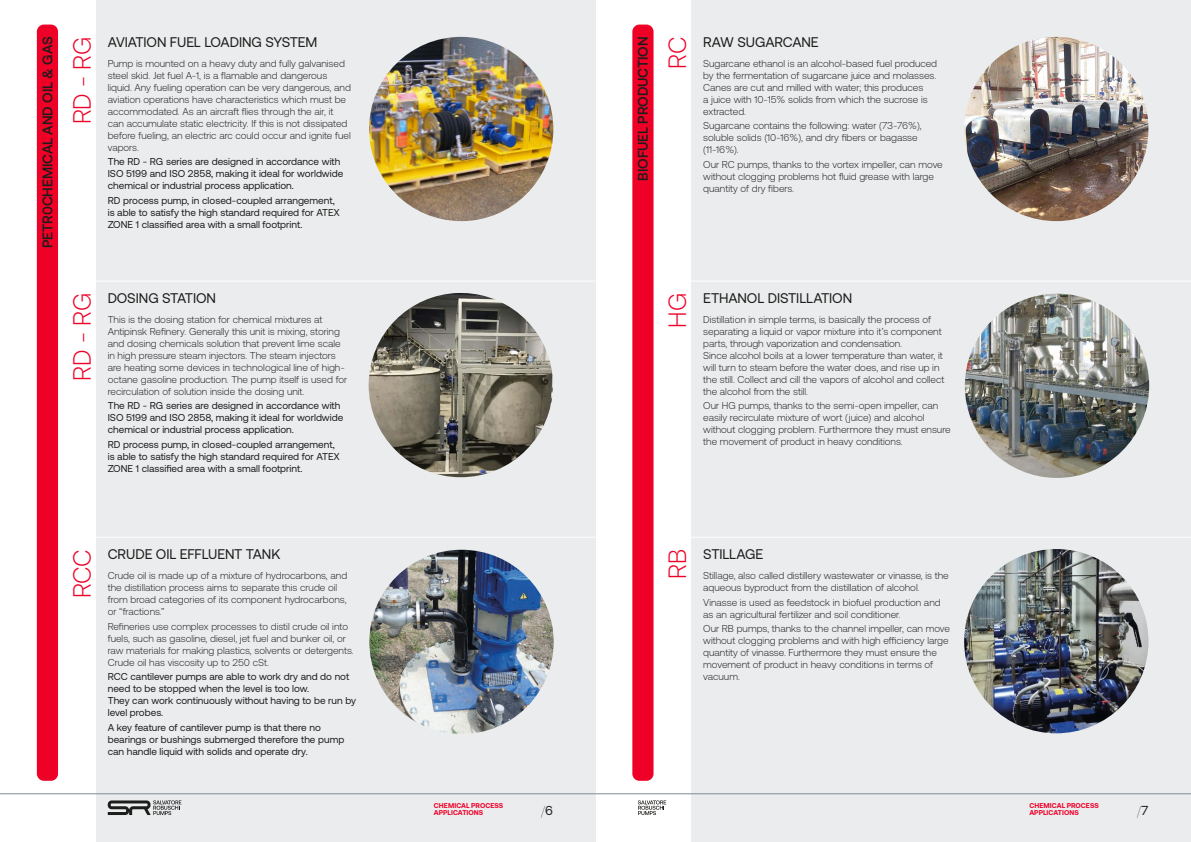
<style>
.page{position:relative;width:1191px;height:842px;background:#fff}
.page>*{position:absolute;margin:0;border:0;box-sizing:border-box;transform-origin:0 0}
.t1{font:300 25px "Aeonik";letter-spacing:-.02em;color:#ef0027}
.testo_inglese{font:14px "Aeonik";letter-spacing:-.01em;color:#1d1d1b}
.t2{font:500 14px "Aeonik";letter-spacing:-.01em;color:#1d1d1b}
.t3{font:100 13px "Aeonik";color:#1d1d1b}
.testo_inglese-2{font:300 10px/12px "Aeonik";color:#1d1d1b}
.testo_inglese-3{font:10px/12px "Aeonik";color:#1d1d1b}
.t4{font:700 7px/7px "Aeonik";letter-spacing:.01em;color:#ef0027}
.s1{font-weight:400}
</style>
<div class="page">
<div style="left:692px;top:0;width:499px;height:842px;background:#eaecee"></div>
<div style="left:96px;top:0;width:499px;height:842px;background:#eaecee"></div>
<hr style="left:638px;top:281px;width:553px;height:1px;background:#fff">
<hr style="left:28px;top:281px;width:567px;height:1px;background:#fff">
<hr style="left:638px;top:537px;width:553px;height:1px;background:#fff">
<hr style="left:28px;top:537px;width:567px;height:1px;background:#fff">
<img style="left:964px;top:294px;width:185px;height:184px;border-radius:92px">
<img style="left:964px;top:37px;width:184px;height:184px;border-radius:92px">
<div style="left:37px;top:25px;width:21px;height:756px;background:#ef0027"></div>
<svg style="left:632px;top:25px;width:21px;height:756px;background:#ef0d32"></svg>
<img style="left:369px;top:293px;width:184px;height:184px;border-radius:92px">
<img style="left:369px;top:550px;width:184px;height:184px;border-radius:92px">
<img style="left:369px;top:37px;width:184px;height:184px">
<img style="left:964px;top:549px;width:184px;height:184px;border-radius:92px">
<hr style="left:0;top:793px;width:595px;height:1px;background:#808b95">
<hr style="left:595px;top:793px;width:596px;height:1px;background:#808b95">
<svg style="left:108px;top:800px;width:73px;height:15px"></svg>
<svg style="left:638px;top:800px;width:28px;height:15px"></svg>
<p class="testo_inglese" style="left:108px;top:34px;width:211px">AVIATION FUEL LOADING SYSTEM</p>
<p class="t2" style="left:40px;top:248px;width:213px;rotate:-90deg">PETR0CHEMICAL AND OIL &amp; GAS</p>
<p class="t2" style="left:635px;top:181px;width:146px;rotate:-90deg">BIOFUEL PRODUCTION</p>
<p class="t1" style="left:68px;top:124px;width:89px;rotate:-90deg">RD - RG</p>
<p class="t1" style="left:664px;top:69px;width:33px;rotate:-90deg">RC</p>
<p class="testo_inglese-2" style="left:108px;top:57px;width:245px">Pump is mounted on a heavy duty and fully galvanised steel skid. Jet fuel A-1, is a flamable and dangerous liquid. Any fueling operation can be very dangerous, and aviation operations have characteristics which must be accommodated. As an aircraft flies through the air, it can accumulate static electricity. If this is not dissipated before fueling, an electric arc could occur and ignite fuel vapors.</p>
<p class="testo_inglese-3" style="left:108px;top:156px;width:237px">The RD - RG series are designed in accordance with<br>ISO 5199 and ISO 2858, making it ideal for worldwide chemical or industrial process application.</p>
<p class="testo_inglese-3" style="left:108px;top:195px;width:234px">RD process pump, in closed-coupled arrangement, is able to satisfy the high standard required for ATEX<br>ZONE 1 classified area with a small footprint.</p>
<p class="testo_inglese" style="left:703px;top:34px;width:117px">RAW SUGARCANE</p>
<p class="testo_inglese-2" style="left:703px;top:57px;width:235px">Sugarcane ethanol is an alcohol-based fuel produced by the fermentation of sugarcane juice and molasses.<br>Canes are cut and milled with water; this produces<br>a juice with 10-15% solids from which the sucrose is extracted.</p>
<p class="testo_inglese-2" style="left:703px;top:120px;width:220px">Sugarcane contains the following: water (73-76%), soluble solids (10-16%), and dry fibers or bagasse (11-16%).</p>
<p class="testo_inglese-2" style="left:703px;top:159px;width:241px">Our RC pumps, thanks to the vortex impeller, can move without clogging problems hot fluid grease with large quantity of dry fibers.</p>
<p class="t1" style="left:68px;top:381px;width:89px;rotate:-90deg">RD - RG</p>
<p class="testo_inglese" style="left:108px;top:290px;width:110px">DOSING STATION</p>
<p class="testo_inglese-2" style="left:108px;top:313px;width:241px">This is the dosing station for chemical mixtures at Antipinsk Refinery. Generally this unit is mixing, storing and dosing chemicals solution that prevent lime scale in high pressure steam injectors. The steam injectors are heating some devices in technological line of high&shy;octane gasoline production. The pump itself is used for recirculation of solution inside the dosing unit.</p>
<p class="testo_inglese-3" style="left:108px;top:400px;width:237px">The RD - RG series are designed in accordance with<br>ISO 5199 and ISO 2858, making it ideal for worldwide chemical or industrial process application.</p>
<p class="testo_inglese-3" style="left:108px;top:439px;width:234px">RD process pump, in closed-coupled arrangement, is able to satisfy the high standard required for ATEX<br>ZONE 1 classified area with a small footprint.</p>
<p class="t1" style="left:664px;top:328px;width:36px;rotate:-90deg">HG</p>
<p class="testo_inglese" style="left:703px;top:290px;width:150px">ETHANOL DISTILLATION</p>
<p class="testo_inglese-2" style="left:703px;top:313px;width:243px">Distillation in simple terms, is basically the process of separating a liquid or vapor mixture into it’s component parts, through vaporization and condensation.<br>Since alcohol boils at a lower temperature than water, it will turn to steam before the water does, and rise up in the still. Collect and cill the vapors of alcohol and collect the alcohol from the still.</p>
<p class="testo_inglese-2" style="left:703px;top:400px;width:249px">Our HG pumps, thanks to the semi-open impeller, can easily recirculate mixture of wort (juice) and alcohol without clogging problem. Furthermore they must ensure the movement of product in heavy conditions.</p>
<p class="t1" style="left:68px;top:598px;width:50px;rotate:-90deg">RCC</p>
<p class="testo_inglese" style="left:108px;top:546px;width:174px">CRUDE OIL EFFLUENT TANK</p>
<p class="testo_inglese-2" style="left:108px;top:569px;width:241px">Crude oil is made up of a mixture of hydrocarbons, and the distillation process aims to separate this crude oil from broad categories of its component hydrocarbons, or “fractions.”</p>
<p class="testo_inglese-2" style="left:108px;top:620px;width:247px">Refineries use complex processes to distil crude oil into fuels, such as gasoline, diesel, jet fuel and bunker oil, or raw materials for making plastics, solvents or detergents.<br>Crude oil has viscosity up to 250 cSt.</p>
<p class="testo_inglese-3" style="left:108px;top:671px;width:250px">RCC cantilever pumps are able to work dry and do not need to be stopped when the level is too low.<br>They can work continuously without having to be run by level probes.</p>
<p class="testo_inglese-3" style="left:108px;top:722px;width:238px">A key feature of cantilever pump is that there no bearings or bushings submerged therefore the pump can handle liquid with solids and operate dry.</p>
<p class="t1" style="left:664px;top:579px;width:32px;rotate:-90deg">RB</p>
<p class="testo_inglese" style="left:703px;top:546px;width:62px">STILLAGE</p>
<p class="testo_inglese-2" style="left:703px;top:569px;width:247px">Stillage, also called distillery wastewater or vinasse, is the aqueous byproduct from the distillation of alcohol.</p>
<p class="testo_inglese-2" style="left:703px;top:596px;width:239px">Vinasse is used as feedstock in biofuel production and as an agricultural fertilizer and soil conditioner.</p>
<p class="testo_inglese-2" style="left:703px;top:623px;width:248px">Our RB pumps, thanks to the channel impeller, can move without clogging problems and with high efficiency large quantity of vinasse. Furthermore they must ensure the movement of product in heavy conditions in terms of vacuum.</p>
<p class="t4" style="left:434px;top:802px;width:71px">CHEMICAL PROCESS<br>APPLICATIONS</p>
<h3 class="t3" style="left:541px;top:803px;width:13px">/<span class="s1">6</span></h3>
<h3 class="t3" style="left:1137px;top:803px;width:13px">/<span class="s1">7</span></h3>
<p class="t4" style="left:1029px;top:802px;width:71px">CHEMICAL PROCESS<br>APPLICATIONS</p>
</div>
